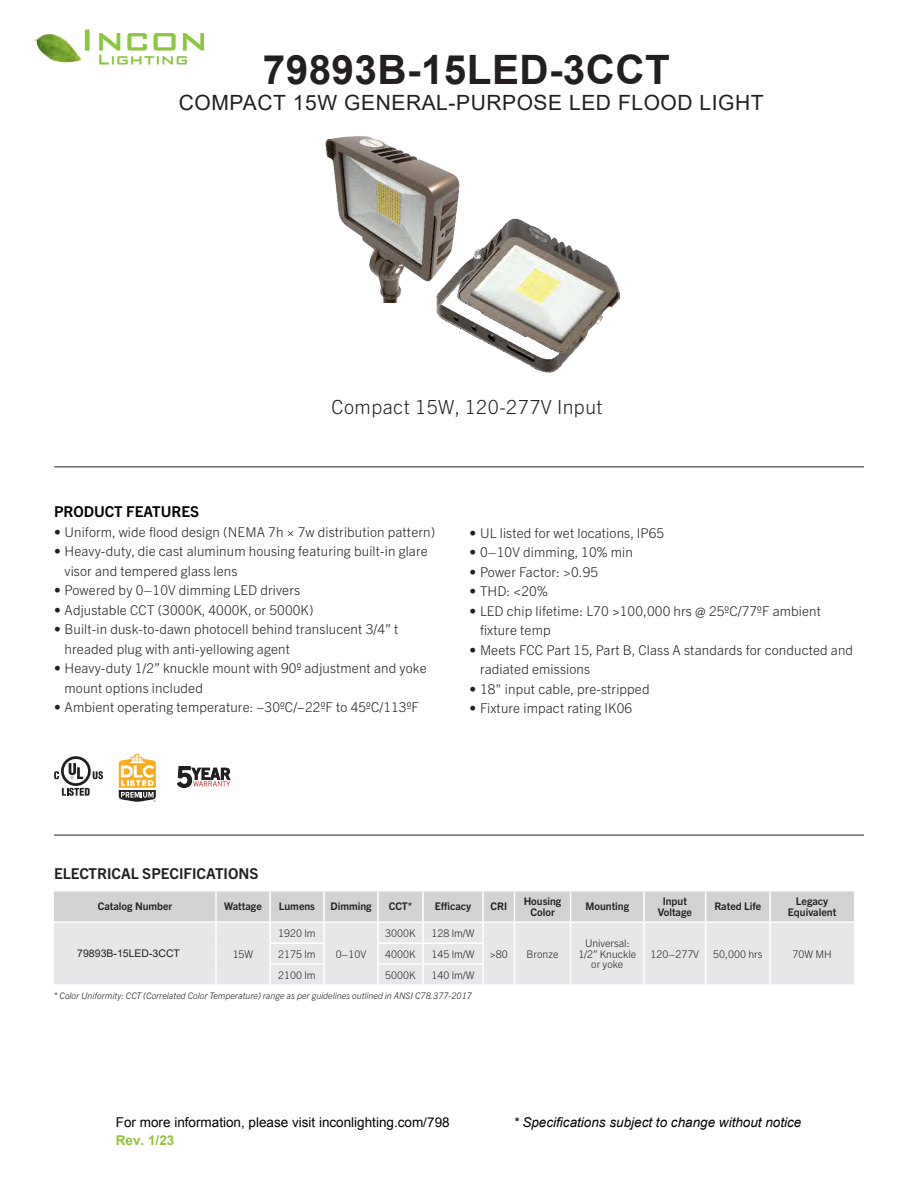
<style>
.page{position:relative;width:918px;height:1188px;background:#fff}
.page>*{position:absolute;margin:0;border:0;box-sizing:border-box;transform-origin:0 0}
.t1{font:700 40.5px "Arial";letter-spacing:.01em;color:#231f20}
.t2{font:21px "Arial";letter-spacing:.025em;color:#231f20}
.t3{font:300 19.5px "Trade Gothic Next LT Pro";letter-spacing:.025em;color:#231f20}
.Heading_01{font:700 15px "Trade Gothic Next LT Pro";color:#231f20}
.t4{font:700 15px "Trade Gothic Next LT Pro";color:#000}
.t5{font:300 13.5px/19.5px "Trade Gothic Next LT Pro";letter-spacing:.01em;color:#231f20}
.t6{font:13.5px/17.9px "Arial";color:#000}
.t7{font:italic 13.5px "Arial";color:#000}
.Table_Text{font:300 10.5px/10.5px "Trade Gothic Next LT Pro";color:#231f20;text-align:center}
.Table_Header{font:700 10.5px/10.5px "Trade Gothic Next LT Pro";color:#231f20;text-align:center}
.Table_Text-2{font:10.5px "Arial";color:#231f20}
.Table_Footnote{font:italic 300 9px "Trade Gothic Next LT Pro";color:#231f20}
.s1{font-style:inherit}
.s2{font-weight:700;color:#93c233}
</style>
<div class="page">
<img style="left:325px;top:136px;width:135px;height:167px">
<img style="left:434px;top:215px;width:187px;height:158px">
<hr style="left:54px;top:835px;width:810px;height:1px;background:#231f20">
<svg style="left:54px;top:891px;width:800px;height:93px;background:#e0e1e3"></svg>
<hr style="left:769px;top:964px;width:2px;height:20px;background:#fff">
<hr style="left:215px;top:891px;width:2px;height:30px;background:#fff">
<hr style="left:215px;top:923px;width:2px;height:20px;background:#fff">
<hr style="left:215px;top:943px;width:2px;height:21px;background:#fff">
<hr style="left:215px;top:964px;width:2px;height:20px;background:#fff">
<hr style="left:54px;top:466px;width:810px;height:1px;background:#231f20">
<svg style="left:177px;top:766px;width:53px;height:22px"></svg>
<svg style="left:62px;top:788px;width:28px;height:8px"></svg>
<svg style="left:93px;top:771px;width:10px;height:8px"></svg>
<svg style="left:61px;top:756px;width:30px;height:30px"></svg>
<div style="left:64px;top:759px;width:24px;height:24px;background:#fff;border-radius:50%"></div>
<svg style="left:69px;top:763px;width:14px;height:16px"></svg>
<svg style="left:54px;top:771px;width:5px;height:8px"></svg>
<svg style="left:119px;top:754px;width:37px;height:48px"></svg>
<img style="left:34px;top:29px;width:170px;height:35px">
<h1 class="t1" style="left:263px;top:41px;width:409px">79893B-15LED-3CCT</h1>
<h2 class="t2" style="left:179px;top:89px;width:586px">COMPACT 15W GENERAL-PURPOSE LED FLOOD LIGHT</h2>
<p class="t3" style="left:332px;top:393px;width:273px">Compact 15W, 120-277V Input</p>
<p class="t4" style="left:54px;top:501px;width:147px">PRODUCT FEATURES</p>
<p class="t5" style="left:54px;top:521px;width:383px">• Uniform, wide flood design (NEMA 7h × 7w distribution pattern)</p>
<p class="t5" style="left:65px;top:541px;width:365px;text-indent:-10px">• Heavy-duty, die cast aluminum housing featuring built-in glare visor and tempered glass lens</p>
<p class="t5" style="left:54px;top:580px;width:248px">• Powered by 0–10V dimming LED drivers</p>
<p class="t5" style="left:54px;top:599px;width:261px">• Adjustable CCT (3000K, 4000K, or 5000K)</p>
<p class="t5" style="left:65px;top:619px;width:335px;text-indent:-10px">• Built-in dusk-to-dawn photocell behind translucent 3/4” t hreaded plug with anti-yellowing agent</p>
<p class="t5" style="left:65px;top:658px;width:364px;text-indent:-10px">• Heavy-duty 1/2” knuckle mount with 90º adjustment and yoke mount options included</p>
<p class="t5" style="left:54px;top:697px;width:366px">• Ambient operating temperature: −30ºC/−22ºF to 45ºC/113ºF</p>
<p class="t5" style="left:470px;top:522px;width:196px">• UL listed for wet locations, IP65</p>
<p class="t5" style="left:470px;top:542px;width:165px">• 0–10V dimming, 10% min</p>
<p class="t5" style="left:470px;top:561px;width:130px">• Power Factor: &gt;0.95</p>
<p class="t5" style="left:470px;top:581px;width:80px">• THD: &lt;20%</p>
<p class="t5" style="left:480px;top:600px;width:343px;text-indent:-10px">• LED chip lifetime: L70 &gt;100,000 hrs @ 25ºC/77ºF ambient fixture temp</p>
<p class="t5" style="left:480px;top:639px;width:375px;text-indent:-10px">• Meets FCC Part 15, Part B, Class A standards for conducted and radiated emissions</p>
<p class="t5" style="left:470px;top:678px;width:182px">• 18" input cable, pre-stripped</p>
<p class="t5" style="left:470px;top:698px;width:164px">• Fixture impact rating IK06</p>
<p class="Heading_01" style="left:54px;top:864px;width:206px">ELECTRICAL SPECIFICATIONS</p>
<p class="Table_Header" style="left:98px;top:901px;width:76px">Catalog Number</p>
<p class="Table_Header" style="left:224px;top:901px;width:39px">Wattage</p>
<p class="Table_Header" style="left:279px;top:901px;width:38px">Lumens</p>
<p class="Table_Header" style="left:330px;top:901px;width:43px">Dimming</p>
<p class="Table_Header" style="left:389px;top:901px;width:25px">CCT*</p>
<p class="Table_Header" style="left:435px;top:901px;width:38px">Efficacy</p>
<p class="Table_Header" style="left:490px;top:901px;width:18px">CRI</p>
<p class="Table_Header" style="left:524px;top:895px;width:39px">Housing<br>Color</p>
<p class="Table_Header" style="left:586px;top:901px;width:45px">Mounting</p>
<p class="Table_Header" style="left:658px;top:895px;width:36px">Input<br>Voltage</p>
<p class="Table_Header" style="left:714px;top:901px;width:48px">Rated Life</p>
<p class="Table_Header" style="left:788px;top:895px;width:50px">Legacy<br>Equivalent</p>
<p class="Table_Text-2" style="left:77px;top:946px;width:104px">79893B-15LED-3CCT</p>
<p class="Table_Text" style="left:233px;top:948px;width:22px">15W</p>
<p class="Table_Text" style="left:278px;top:927px;width:39px">1920 lm</p>
<p class="Table_Text" style="left:385px;top:927px;width:32px">3000K</p>
<p class="Table_Text" style="left:431px;top:927px;width:44px">128 lm/W</p>
<p class="Table_Text" style="left:585px;top:937px;width:46px">Universal:</p>
<p class="Table_Text" style="left:578px;top:948px;width:60px">1/2” Knuckle or yoke</p>
<p class="Table_Text" style="left:278px;top:948px;width:39px">2175 lm</p>
<p class="Table_Text" style="left:385px;top:948px;width:32px">4000K</p>
<p class="Table_Text" style="left:431px;top:948px;width:44px">145 lm/W</p>
<p class="Table_Text" style="left:651px;top:948px;width:50px">120–277V</p>
<p class="Table_Text" style="left:713px;top:948px;width:51px">50,000 hrs</p>
<p class="Table_Text" style="left:792px;top:948px;width:41px">70W MH</p>
<p class="Table_Text" style="left:278px;top:969px;width:39px">2100 lm</p>
<p class="Table_Text" style="left:385px;top:969px;width:32px">5000K</p>
<p class="Table_Text" style="left:431px;top:969px;width:44px">140 lm/W</p>
<p class="Table_Footnote" style="left:54px;top:990px;width:419px">* Color Uniformity: CCT (Correlated Color Temperature) range as per guidelines outlined in ANSI C78.377-2017</p>
<p class="Table_Text" style="left:336px;top:948px;width:32px">0–10V</p>
<p class="Table_Text" style="left:490px;top:948px;width:19px">&gt;80</p>
<p class="Table_Text" style="left:527px;top:948px;width:33px">Bronze</p>
<p class="t6" style="left:116px;top:1114px;width:335px">For more information, please visit inconlighting.com/<span class="s1">798<br></span><span class="s2">Rev. 1/2</span><span class="s2">3</span></p>
<p class="t7" style="left:513px;top:1115px;width:289px">* Specifications subject to change without notice</p>
</div>
